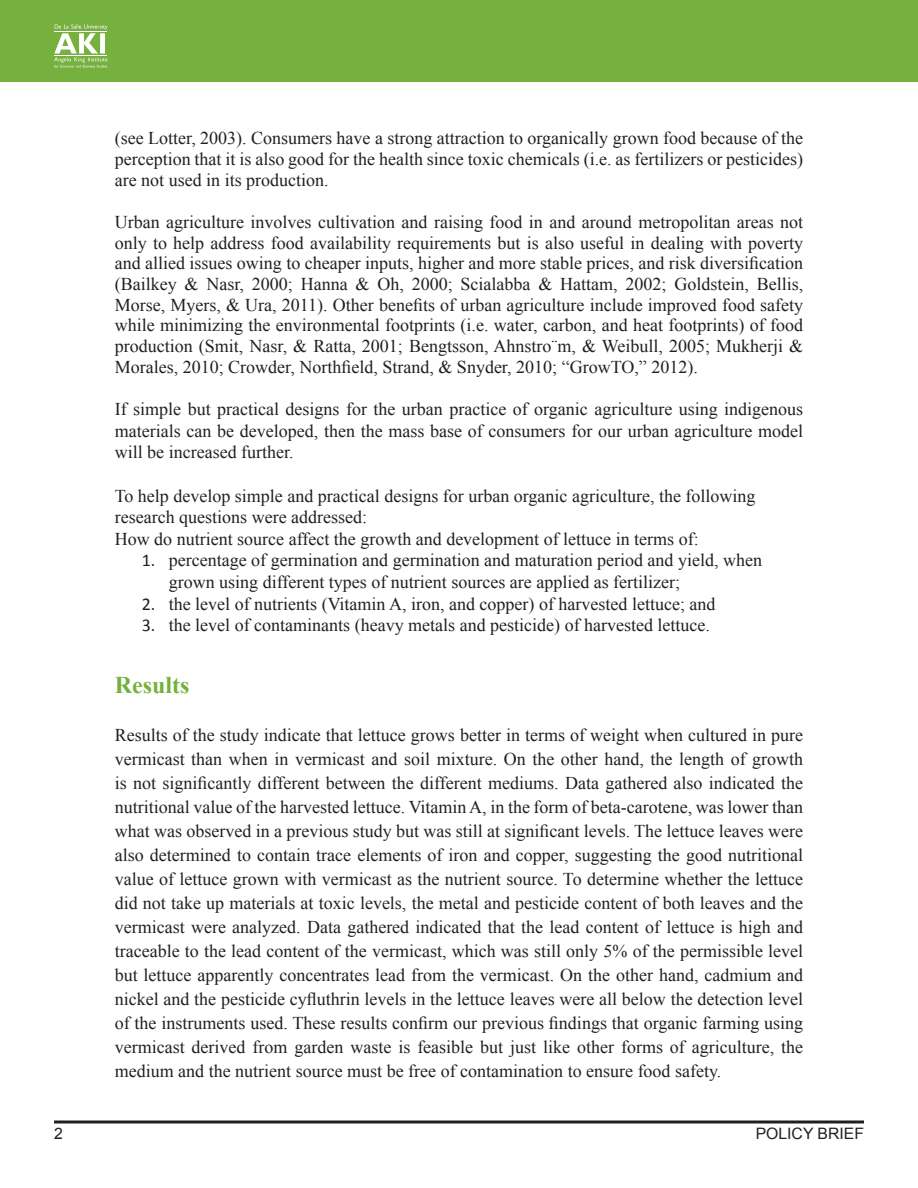
<style>
.page{position:relative;width:918px;height:1188px;background:#fff}
.page>*{position:absolute;margin:0;border:0;box-sizing:border-box;transform-origin:0 0}
.Default{font:700 24px "Times New Roman";color:#76b03e}
.Default-2{font:18px/24px "Times New Roman";color:#231f20;text-align:justify}
.t1{font:15.75px "Arial";color:#231f20}
.s1{font-family:"Calibri"}
</style>
<div class="page">
<svg style="left:54px;top:1120px;width:810px;height:4px;background:#595657"></svg>
<div style="left:0;top:0;width:918px;height:81px;background:#76b03e"></div>
<svg style="left:54px;top:24px;width:54px;height:43px"></svg>
<hr style="left:54px;top:31px;width:53px;height:1px;background:#fff">
<hr style="left:54px;top:55px;width:53px;height:1px;background:#fff">
<p class="Default-2" style="left:115px;top:128px;width:690px;line-height:20.7px">(see Lotter, 2003). Consumers have a strong attraction to organically grown food because of the perception that it is also good for the health since toxic chemicals (i.e. as fertilizers or pesticides) are not used in its production.</p>
<p class="Default-2" style="left:115px;top:211px;width:690px;line-height:20.7px">Urban agriculture involves cultivation and raising food in and around metropolitan areas not only to help address food availability requirements but is also useful in dealing with poverty and allied issues owing to cheaper inputs, higher and more stable prices, and risk diversification (Bailkey &amp; Nasr, 2000; Hanna &amp; Oh, 2000; Scialabba &amp; Hattam, 2002; Goldstein, Bellis, Morse, Myers, &amp; Ura, 2011). Other benefits of urban agriculture include improved food safety while minimizing the environmental footprints (i.e. water, carbon, and heat footprints) of food production (Smit, Nasr, &amp; Ratta, 2001; Bengtsson, Ahnstro¨m, &amp; Weibull, 2005; Mukherji &amp; Morales, 2010; Crowder, Northfield, Strand, &amp; Snyder, 2010; “GrowTO,” 2012).</p>
<p class="Default-2" style="left:115px;top:398px;width:690px;line-height:21.6px">If simple but practical designs for the urban practice of organic agriculture using indigenous materials can be developed, then the mass base of consumers for our urban agriculture model will be increased further.</p>
<p class="Default-2" style="left:115px;top:484px;width:642px;line-height:21.6px">To help develop simple and practical designs for urban organic agriculture, the following research questions were addressed:</p>
<p class="Default-2" style="left:115px;top:526px;width:586px">How do nutrient source affect the growth and development of lettuce in terms of:</p>
<p class="Default-2" style="left:169px;top:549px;width:595px;line-height:21.6px;text-indent:-27px"><span class="s1">1.</span> percentage of germination and germination and maturation period and yield, when grown using different types of nutrient sources are applied as fertilizer;</p>
<p class="Default-2" style="left:142px;top:591px;width:575px"><span class="s1">2.</span> the level of nutrients (Vitamin A, iron, and copper) of harvested lettuce; and</p>
<p class="Default-2" style="left:142px;top:613px;width:570px"><span class="s1">3.</span> the level of contaminants (heavy metals and pesticide) of harvested lettuce.</p>
<p class="Default" style="left:115px;top:669px;width:76px">Results</p>
<p class="Default-2" style="left:115px;top:723px;width:690px">Results of the study indicate that lettuce grows better in terms of weight when cultured in pure vermicast than when in vermicast and soil mixture. On the other hand, the length of growth is not significantly different between the different mediums. Data gathered also indicated the nutritional value of the harvested lettuce. Vitamin A, in the form of beta-carotene, was lower than what was observed in a previous study but was still at significant levels. The lettuce leaves were also determined to contain trace elements of iron and copper, suggesting the good nutritional value of lettuce grown with vermicast as the nutrient source. To determine whether the lettuce did not take up materials at toxic levels, the metal and pesticide content of both leaves and the vermicast were analyzed. Data gathered indicated that the lead content of lettuce is high and traceable to the lead content of the vermicast, which was still only 5% of the permissible level but lettuce apparently concentrates lead from the vermicast. On the other hand, cadmium and nickel and the pesticide cyfluthrin levels in the lettuce leaves were all below the detection level of the instruments used. These results confirm our previous findings that organic farming using vermicast derived from garden waste is feasible but just like other forms of agriculture, the medium and the nutrient source must be free of contamination to ensure food safety.</p>
<p class="t1" style="left:54px;top:1123px;width:10px">2</p>
<p class="t1" style="left:756px;top:1123px;width:110px">POLICY BRIEF</p>
</div>
